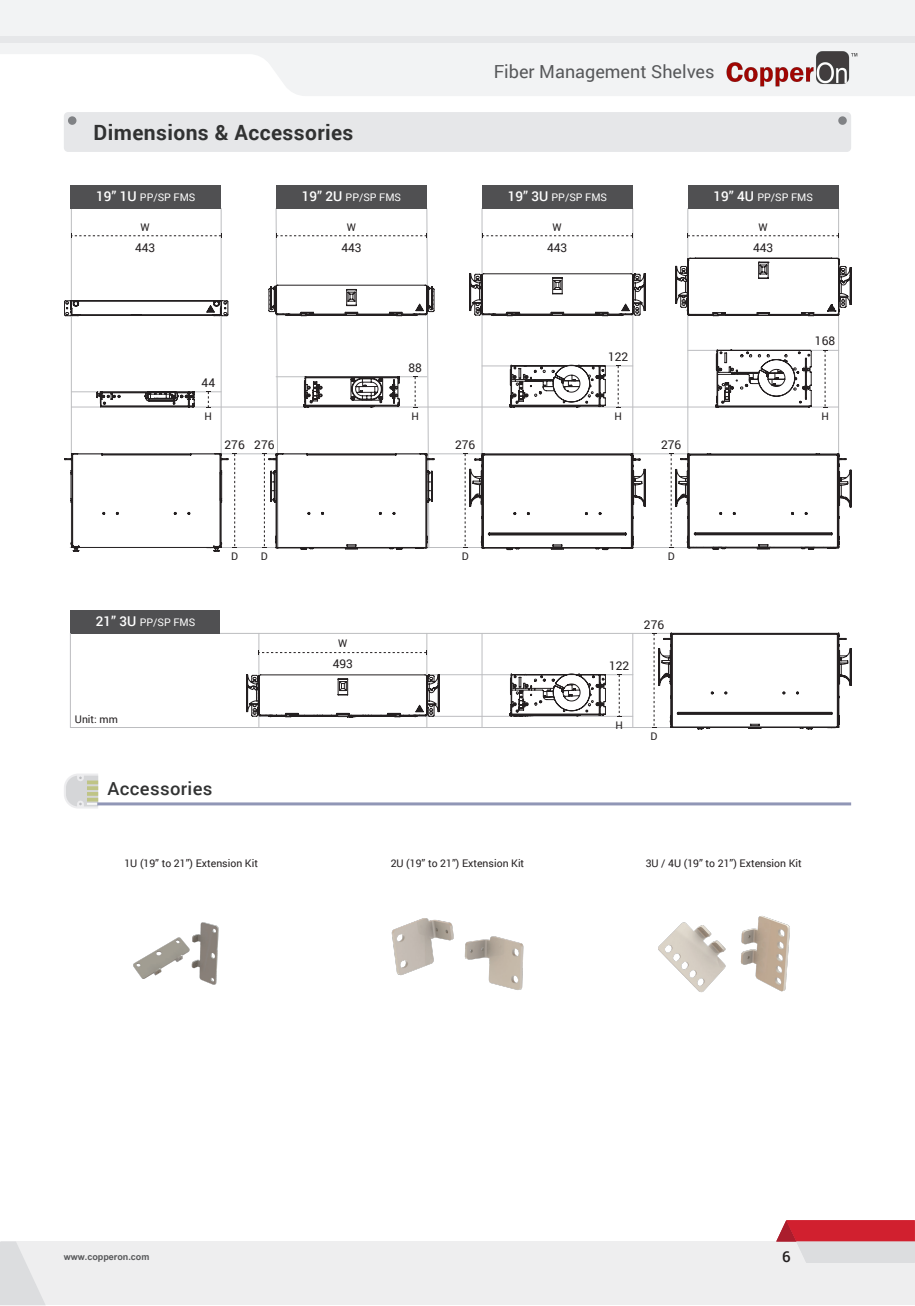
<style>
.page{position:relative;width:915px;height:1306px;background:#fff}
.page>*{position:absolute;margin:0;border:0;box-sizing:border-box;transform-origin:0 0}
.t1{font:700 21px "Roboto";letter-spacing:.02em;color:#313232}
.t2{font:18px "Roboto";color:#57585a}
.t3{font:500 18px "Roboto";letter-spacing:.02em;color:#313232}
.t4{font:500 15px "Roboto";color:#231f20}
.t5{font:12px "Roboto";color:#231f20}
.t6{font:10.5px "Roboto";color:#231f20}
.t7{font:10.5px "Roboto";color:#fff}
.t8{font:700 9px "Arial";color:#57585a}
.s1{font-weight:500;font-size:13.5px}
</style>
<div class="page">
<hr style="left:481px;top:208px;width:1px;height:246px;background:#bcbdc0">
<hr style="left:632px;top:208px;width:1px;height:246px;background:#bcbdc0">
<hr style="left:687px;top:208px;width:1px;height:246px;background:#bcbdc0">
<hr style="left:838px;top:208px;width:1px;height:246px;background:#bcbdc0">
<hr style="left:258px;top:633px;width:1px;height:94px;background:#bcbdc0">
<hr style="left:220px;top:633px;width:617px;height:1px;background:#bcbdc0">
<hr style="left:70px;top:727px;width:767px;height:1px;background:#bcbdc0">
<hr style="left:429px;top:674px;width:203px;height:1px;background:#bcbdc0">
<hr style="left:259px;top:716px;width:373px;height:1px;background:#bcbdc0">
<hr style="left:71px;top:208px;width:1px;height:339px;background:#bcbdc0">
<hr style="left:221px;top:208px;width:1px;height:339px;background:#bcbdc0">
<hr style="left:71px;top:453px;width:767px;height:1px;background:#bcbdc0">
<hr style="left:70px;top:547px;width:767px;height:1px;background:#bcbdc0">
<hr style="left:71px;top:407px;width:767px;height:1px;background:#bcbdc0">
<hr style="left:71px;top:391px;width:150px;height:1px;background:#bcbdc0">
<hr style="left:482px;top:366px;width:150px;height:1px;background:#bcbdc0">
<hr style="left:687px;top:350px;width:151px;height:1px;background:#bcbdc0">
<hr style="left:481px;top:633px;width:1px;height:94px;background:#bcbdc0">
<hr style="left:632px;top:633px;width:1px;height:94px;background:#bcbdc0">
<hr style="left:426px;top:633px;width:1px;height:94px;background:#bcbdc0">
<svg style="left:0;top:0;width:914px;height:96px;fill:#f2f3f4"></svg>
<div style="left:0;top:36px;width:914px;height:7px;background:#e6e7e9"></div>
<div style="left:1px;top:1241px;width:913px;height:64px;background:#eeeeef"></div>
<svg style="left:0;top:1241px;width:45px;height:64px"></svg>
<svg style="left:776px;top:1220px;width:138px;height:42px;background:#d7828a"></svg>
<div style="left:64px;top:112px;width:786px;height:40px;background:#e6e7e9;border-radius:4px"></div>
<div style="left:68px;top:116px;width:8px;height:9px;background:#808285;border-radius:50%"></div>
<div style="left:838px;top:116px;width:8px;height:9px;background:#808285;border-radius:50%"></div>
<hr style="left:97px;top:802px;width:753px;height:3px;background:#9096b6">
<svg style="left:64px;top:774px;width:34px;height:34px"></svg>
<div style="left:70px;top:610px;width:150px;height:23px;background:#505052"></div>
<div style="left:276px;top:185px;width:150px;height:23px;background:#505052"></div>
<div style="left:70px;top:185px;width:151px;height:23px;background:#505052"></div>
<div style="left:482px;top:185px;width:150px;height:23px;background:#505052"></div>
<div style="left:687px;top:185px;width:151px;height:23px;background:#505052"></div>
<img style="left:133px;top:922px;width:86px;height:63px">
<img style="left:391px;top:918px;width:133px;height:72px">
<img style="left:658px;top:916px;width:132px;height:77px">
<svg style="left:64px;top:300px;width:164px;height:16px"></svg>
<svg style="left:469px;top:273px;width:176px;height:43px"></svg>
<svg style="left:675px;top:258px;width:176px;height:58px"></svg>
<svg style="left:96px;top:391px;width:98px;height:16px"></svg>
<svg style="left:509px;top:365px;width:96px;height:42px"></svg>
<svg style="left:715px;top:350px;width:96px;height:58px"></svg>
<svg style="left:246px;top:674px;width:193px;height:43px"></svg>
<svg style="left:509px;top:673px;width:96px;height:43px"></svg>
<svg style="left:687px;top:233px;width:151px;height:5px"></svg>
<svg style="left:481px;top:233px;width:152px;height:5px"></svg>
<svg style="left:71px;top:233px;width:151px;height:5px"></svg>
<svg style="left:206px;top:391px;width:5px;height:16px"></svg>
<svg style="left:64px;top:453px;width:173px;height:98px"></svg>
<svg style="left:462px;top:453px;width:183px;height:97px"></svg>
<svg style="left:668px;top:453px;width:183px;height:97px"></svg>
<svg style="left:652px;top:633px;width:199px;height:96px"></svg>
<svg style="left:262px;top:208px;width:172px;height:342px"></svg>
<svg style="left:615px;top:365px;width:5px;height:42px"></svg>
<svg style="left:616px;top:674px;width:5px;height:43px"></svg>
<svg style="left:822px;top:350px;width:5px;height:57px"></svg>
<hr style="left:70px;top:633px;width:1px;height:94px;background:#bcbdc0">
<svg style="left:258px;top:650px;width:169px;height:5px"></svg>
<img style="left:724px;top:49px;width:134px;height:40px">
<h1 class="t1" style="left:94px;top:118px;width:261px">Dimensions &amp; Accessories</h1>
<h2 class="t2" style="left:493px;top:59px;width:222px">Fiber Management Shelves</h2>
<p class="t7" style="left:96px;top:190px;width:101px"><span class="s1">19” 1U</span> PP/SP FMS</p>
<p class="t7" style="left:301px;top:190px;width:101px"><span class="s1">19” 2U</span> PP/SP FMS</p>
<p class="t7" style="left:507px;top:190px;width:101px"><span class="s1">19” 3U</span> PP/SP FMS</p>
<p class="t7" style="left:713px;top:190px;width:101px"><span class="s1">19” 4U</span> PP/SP FMS</p>
<p class="t6" style="left:140px;top:219px;width:11px">W</p>
<p class="t6" style="left:347px;top:219px;width:11px">W</p>
<p class="t6" style="left:552px;top:219px;width:11px">W</p>
<p class="t6" style="left:758px;top:219px;width:11px">W</p>
<p class="t5" style="left:135px;top:239px;width:22px">443</p>
<p class="t5" style="left:341px;top:239px;width:22px">443</p>
<p class="t5" style="left:547px;top:239px;width:22px">443</p>
<p class="t5" style="left:752px;top:239px;width:22px">443</p>
<p class="t5" style="left:201px;top:374px;width:15px">44</p>
<p class="t6" style="left:204px;top:408px;width:9px">H</p>
<p class="t5" style="left:224px;top:436px;width:22px">276</p>
<p class="t5" style="left:254px;top:436px;width:22px">276</p>
<p class="t5" style="left:408px;top:359px;width:15px">88</p>
<p class="t6" style="left:411px;top:408px;width:9px">H</p>
<p class="t5" style="left:455px;top:436px;width:22px">276</p>
<p class="t5" style="left:608px;top:348px;width:22px">122</p>
<p class="t6" style="left:614px;top:408px;width:9px">H</p>
<p class="t5" style="left:660px;top:436px;width:22px">276</p>
<p class="t5" style="left:814px;top:333px;width:22px">168</p>
<p class="t6" style="left:821px;top:408px;width:9px">H</p>
<p class="t7" style="left:96px;top:615px;width:101px"><span class="s1">21” 3U</span> PP/SP FMS</p>
<p class="t6" style="left:231px;top:549px;width:8px">D</p>
<p class="t6" style="left:261px;top:549px;width:8px">D</p>
<p class="t6" style="left:75px;top:711px;width:44px">Unit: mm</p>
<h2 class="t3" style="left:107px;top:775px;width:106px">Accessories</h2>
<p class="t6" style="left:338px;top:636px;width:11px">W</p>
<p class="t5" style="left:332px;top:655px;width:22px">493</p>
<p class="t6" style="left:461px;top:549px;width:8px">D</p>
<p class="t6" style="left:667px;top:549px;width:8px">D</p>
<p class="t5" style="left:609px;top:657px;width:22px">122</p>
<p class="t5" style="left:643px;top:616px;width:22px">276</p>
<p class="t6" style="left:615px;top:718px;width:9px">H</p>
<p class="t6" style="left:650px;top:729px;width:8px">D</p>
<p class="t6" style="left:124px;top:856px;width:135px">1U (19” to 21”) Extension Kit</p>
<p class="t6" style="left:390px;top:856px;width:135px">2U (19” to 21”) Extension Kit</p>
<p class="t6" style="left:645px;top:856px;width:157px">3U / 4U (19” to 21”) Extension Kit</p>
<p class="t8" style="left:64px;top:1250px;width:87px">www.copperon.com</p>
<h3 class="t4" style="left:781px;top:1245px;width:10px">6</h3>
</div>
